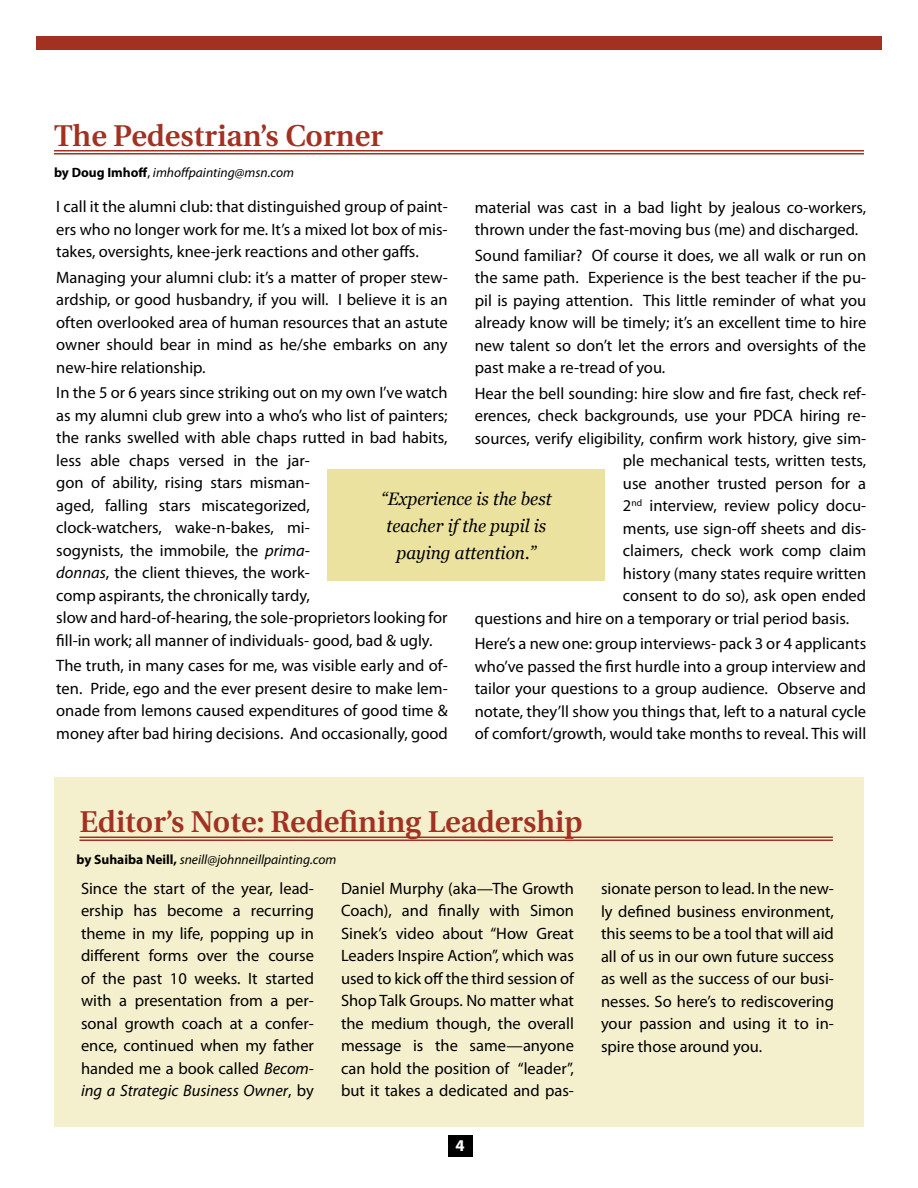
<style>
.page{position:relative;width:918px;height:1188px;background:#fff}
.page>*{position:absolute;margin:0;border:0;box-sizing:border-box;transform-origin:0 0}
.t1{font:600 30px "Utopia";color:#a23122}
.t2{font:italic 18px/27px "Georgia";color:#000;text-align:center;scale:.95 1}
.t3{font:16.5px/22.5px "Myriad Pro";color:#000;text-align:justify}
.t4{font:700 16.5px "Myriad Pro";color:#fff}
.t5{font:italic 13.5px "Myriad Pro";color:#000}
.s1{font-weight:700;font-style:normal}
.s2{font-family:"Myriad Web Pro";font-style:normal}
.s3{font-style:italic}
</style>
<div class="page">
<div style="left:448px;top:1135px;width:24px;height:21px;background:#000"></div>
<div style="left:36px;top:36px;width:846px;height:14px;background:#a23122"></div>
<div style="left:54px;top:777px;width:810px;height:350px;background:#f4efcd"></div>
<hr style="left:80px;top:837px;width:753px;height:1px;background:#a23122">
<hr style="left:80px;top:840px;width:753px;height:1px;background:#a23122">
<hr style="left:54px;top:150px;width:810px;height:1px;background:#a23122">
<hr style="left:54px;top:153px;width:810px;height:1px;background:#a23122">
<div style="left:328px;top:469px;width:277px;height:112px;background:#ebe29f"></div>
<h1 class="t1" style="left:54px;top:118px;width:330px">The Pedestrian’s Corner</h1>
<p class="t5" style="left:54px;top:164px;width:242px"><span class="s1">by Doug Imhoff</span><span class="s2">,</span> imhoffpainting@msn.com</p>
<p class="t3" style="left:56px;top:195px;width:393px">I call it the alumni club: that distinguished group of paint&shy;ers who no longer work for me. It’s a mixed lot box of mis&shy;takes, oversights, knee-jerk reactions and other gaffs.</p>
<p class="t3" style="left:56px;top:266px;width:393px">Managing your alumni club: it’s a matter of proper stew&shy;ardship, or good husbandry, if you will. I believe it is an often overlooked area of human resources that an astute owner should bear in mind as he/she embarks on any new-hire relationship.</p>
<p class="t3" style="left:56px;top:381px;width:393px;text-align:left">In the 5 or 6 years since striking out on my own I’ve watch as my alumni club grew into a who’s who list of painters; the ranks swelled with able chaps rutted in bad habits, less able chaps versed in the jar-<br>gon of ability, rising stars misman-<br>aged, falling stars miscategorized,<br>clock-watchers, wake-n-bakes, mi-<br>sogynists, the immobile, the <span class="s3">prima-<br>donnas</span>, the client thieves, the work-<br>comp aspirants, the chronically tardy,<br>slow and hard-of-hearing, the sole-proprietors looking for fill-in work; all manner of individuals- good, bad &amp; ugly.</p>
<p class="t3" style="left:56px;top:654px;width:393px">The truth, in many cases for me, was visible early and of&shy;ten. Pride, ego and the ever present desire to make lem&shy;onade from lemons caused expenditures of good time &amp; money after bad hiring decisions. And occasionally, good</p>
<p class="t3" style="left:475px;top:196px;width:393px">material was cast in a bad light by jealous co-workers, thrown under the fast-moving bus (me) and discharged.</p>
<p class="t3" style="left:475px;top:244px;width:393px">Sound familiar? Of course it does, we all walk or run on the same path. Experience is the best teacher if the pu&shy;pil is paying attention. This little reminder of what you already know will be timely; it’s an excellent time to hire new talent so don’t let the errors and oversights of the past make a re-tread of you.</p>
<p class="t3" style="left:475px;top:382px;width:393px">Hear the bell sounding: hire slow and fire fast, check ref-</p>
<p class="t3" style="left:475px;top:404px;width:393px">erences, check backgrounds, use your PDCA hiring re-</p>
<p class="t3" style="left:475px;top:427px;width:393px">sources, verify eligibility, confirm work history, give sim-</p>
<p class="t3" style="left:623px;top:449px;width:245px">ple mechanical tests, written tests,</p>
<p class="t3" style="left:623px;top:472px;width:245px">use another trusted person for a</p>
<p class="t3" style="left:623px;top:494px;width:245px">2<sup>nd</sup> interview, review policy docu-</p>
<p class="t3" style="left:623px;top:517px;width:245px">ments, use sign-off sheets and dis-</p>
<p class="t3" style="left:623px;top:539px;width:245px">claimers, check work comp claim</p>
<p class="t3" style="left:623px;top:562px;width:245px">history (many states require written</p>
<p class="t3" style="left:623px;top:584px;width:245px">consent to do so), ask open ended</p>
<p class="t3" style="left:475px;top:607px;width:376px">questions and hire on a temporary or trial period basis.</p>
<p class="t3" style="left:475px;top:632px;width:393px">Here’s a new one: group interviews- pack 3 or 4 applicants who’ve passed the first hurdle into a group interview and tailor your questions to a group audience. Observe and notate, they’ll show you things that, left to a natural cycle of comfort/growth, would take months to reveal. This will</p>
<p class="t2" style="left:381px;top:486px;width:181px">“Experience is the best teacher if the pupil is paying attention.”</p>
<h1 class="t1" style="left:80px;top:805px;width:505px">Editor’s Note: Redefining Leadership</h1>
<p class="t5" style="left:76px;top:851px;width:261px"><span class="s1">by Suhaiba Neill,</span> sneill@johnneillpainting.com</p>
<p class="t3" style="left:81px;top:877px;width:235px">Since the start of the year, lead&shy;ership has become a recurring theme in my life, popping up in different forms over the course of the past 10 weeks. It started with a presentation from a per&shy;sonal growth coach at a confer&shy;ence, continued when my father handed me a book called <span class="s3">Becom&shy;ing a Strategic Business Owner</span>, by</p>
<p class="t3" style="left:341px;top:877px;width:235px">Daniel Murphy (aka—The Growth Coach), and finally with Simon Sinek’s video about “How Great Leaders Inspire Action”, which was used to kick off the third session of Shop Talk Groups. No matter what the medium though, the overall message is the same—anyone can hold the position of “leader”, but it takes a dedicated and pas-</p>
<p class="t3" style="left:601px;top:877px;width:235px">sionate person to lead. In the new&shy;ly defined business environment, this seems to be a tool that will aid all of us in our own future success as well as the success of our busi&shy;nesses. So here’s to rediscovering your passion and using it to in&shy;spire those around you.</p>
<p class="t4" style="left:456px;top:1134px;width:11px">4</p>
</div>
